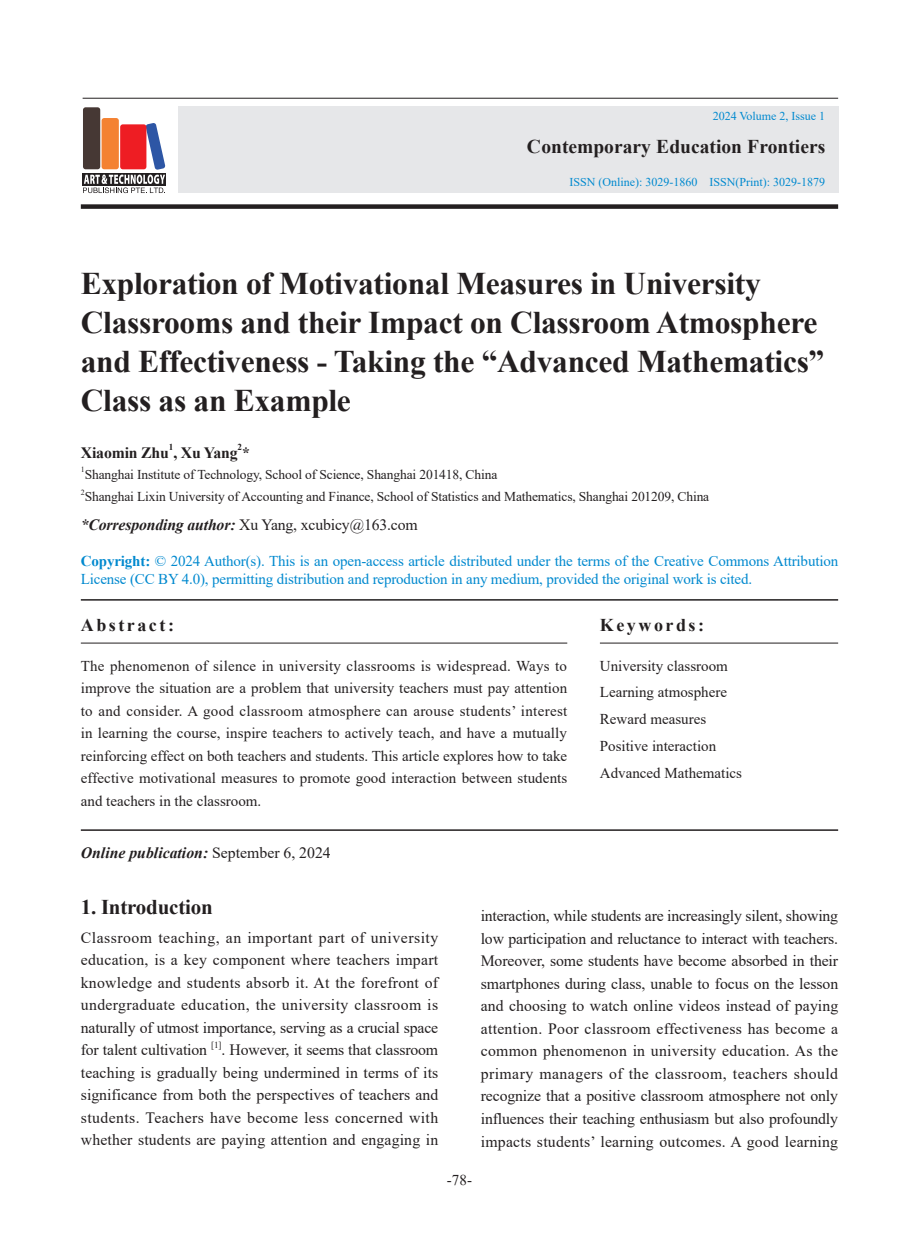
<style>
.page{position:relative;width:919px;height:1238px;background:#fff}
.page>*{position:absolute;margin:0;border:0;box-sizing:border-box;transform-origin:0 0}
.一级标题{font:700 31.5px/39px "Times New Roman";letter-spacing:-.01em;color:#231f20}
.正文{font:700 21px "Times New Roman";letter-spacing:-.01em;color:#231f20}
.t1{font:700 19.5px "Times New Roman";color:#231f20}
.摘要_abstract{font:700 18px "Times New Roman";letter-spacing:.14em;color:#231f20}
.正文-2{font:15.75px/22.5px "Times New Roman";letter-spacing:.01em;color:#231f20;text-align:justify}
.通信地址{font:15.75px "Times New Roman";letter-spacing:-.01em;color:#231f20}
.正文-3{font:italic 700 15.75px "Times New Roman";color:#231f20}
.作者{font:700 15.75px "Times New Roman";letter-spacing:-.01em;color:#231f20}
.摘要正文{font:15px/22.5px "Times New Roman";color:#231f20;text-align:justify}
.版权说明{font:15px/18px "Times New Roman";letter-spacing:-.01em;color:#0089cf}
.作者籍贯等{font:13.5px "Times New Roman";letter-spacing:-.01em;color:#231f20}
.t2{font:12px "Times New Roman";color:#0089cf}
.正文-4{font:9.15px "Times New Roman";color:#231f20}
.作者-2{font:700 9.15px "Times New Roman";color:#231f20}
.作者籍贯等-2{font:7.8px "Times New Roman";color:#231f20}
.s1{font-weight:700;font-style:italic}
.s2{font-weight:700}
.s3{font-weight:400;font-style:normal}
</style>
<div class="page">
<div style="left:178px;top:106px;width:660px;height:87px;background:#e6e7e9"></div>
<div style="left:81px;top:204px;width:757px;height:5px;background:#231f20"></div>
<hr style="left:83px;top:98px;width:755px;height:1px;background:#231f20">
<div style="left:83px;top:107px;width:17px;height:62px;background:#463834;border-radius:3px"></div>
<div style="left:102px;top:118px;width:17px;height:51px;background:#f48232;border-radius:3px"></div>
<div style="left:83px;top:173px;width:83px;height:12px;background:#231f20"></div>
<svg style="left:83px;top:123px;width:82px;height:70px"></svg>
<hr style="left:81px;top:599px;width:757px;height:1px;background:#231f20">
<hr style="left:81px;top:829px;width:757px;height:1px;background:#231f20">
<hr style="left:81px;top:642px;width:486px;height:1px;background:#231f20">
<hr style="left:600px;top:642px;width:238px;height:1px;background:#231f20">
<p class="t2" style="left:712px;top:108px;width:114px">2024 Volume 2, Issue 1</p>
<p class="t1" style="left:527px;top:133px;width:300px">Contemporary Education Frontiers</p>
<p class="t2" style="left:569px;top:173px;width:257px">ISSN (Online): 3029-1860 ISSN(Print): 3029-1879</p>
<p class="一级标题" style="left:81px;top:262px;width:745px">Exploration of Motivational Measures in University Classrooms and their Impact on Classroom Atmosphere and Effectiveness - Taking the “Advanced Mathematics” Class as an Example</p>
<p class="作者" style="left:81px;top:441px;width:170px">Xiaomin Zhu , Xu Yang *</p>
<p class="作者-2" style="left:169px;top:441px;width:6px">1</p>
<p class="作者-2" style="left:237px;top:441px;width:6px">2</p>
<p class="作者籍贯等-2" style="left:81px;top:464px;width:5px">1</p>
<p class="作者籍贯等" style="left:85px;top:464px;width:414px">Shanghai Institute of Technology, School of Science, Shanghai 201418, China</p>
<p class="作者籍贯等-2" style="left:81px;top:486px;width:5px">2</p>
<p class="作者籍贯等" style="left:85px;top:487px;width:626px">Shanghai Lixin University of Accounting and Finance, School of Statistics and Mathematics, Shanghai 201209, China</p>
<p class="通信地址" style="left:81px;top:513px;width:338px"><span class="s1">*Corresponding author:</span> Xu Yang, xcubicy@163.com</p>
<p class="版权说明" style="left:81px;top:551px;width:758px"><span class="s2">Copyright:</span> © 2024 Author(s). This is an open-access article distributed under the terms of the Creative Commons Attribution<br>License (CC BY 4.0), permitting distribution and reproduction in any medium, provided the original work is cited.</p>
<p class="摘要_abstract" style="left:81px;top:612px;width:95px">Abstract:</p>
<p class="摘要正文" style="left:81px;top:654px;width:488px">The phenomenon of silence in university classrooms is widespread. Ways to improve the situation are a problem that university teachers must pay attention to and consider. A good classroom atmosphere can arouse students’ interest in learning the course, inspire teachers to actively teach, and have a mutually reinforcing effect on both teachers and students. This article explores how to take effective motivational measures to promote good interaction between students and teachers in the classroom.</p>
<p class="摘要_abstract" style="left:600px;top:612px;width:106px">Keywords:</p>
<p class="摘要正文" style="left:600px;top:654px;width:129px">University classroom</p>
<p class="摘要正文" style="left:600px;top:680px;width:129px">Learning atmosphere</p>
<p class="摘要正文" style="left:600px;top:707px;width:108px">Reward measures</p>
<p class="摘要正文" style="left:600px;top:734px;width:118px">Positive interaction</p>
<p class="摘要正文" style="left:600px;top:761px;width:144px">Advanced Mathematics</p>
<p class="正文-3" style="left:81px;top:841px;width:251px">Online publication: <span class="s3">September 6, 2024</span></p>
<p class="正文" style="left:81px;top:891px;width:133px">1. Introduction</p>
<p class="正文-2" style="left:81px;top:925px;width:359px">Classroom teaching, an important part of university education, is a key component where teachers impart knowledge and students absorb it. At the forefront of undergraduate education, the university classroom is naturally of utmost importance, serving as a crucial space for talent cultivation</p>
<p class="正文-4" style="left:211px;top:1038px;width:12px">[1]</p>
<p class="正文-2" style="left:81px;top:1038px;width:359px;text-indent:141px">. However, it seems that classroom teaching is gradually being undermined in terms of its significance from both the perspectives of teachers and students. Teachers have become less concerned with whether students are paying attention and engaging in</p>
<p class="正文-2" style="left:480px;top:904px;width:359px">interaction, while students are increasingly silent, showing low participation and reluctance to interact with teachers.<br>Moreover, some students have become absorbed in their smartphones during class, unable to focus on the lesson and choosing to watch online videos instead of paying attention. Poor classroom effectiveness has become a common phenomenon in university education. As the primary managers of the classroom, teachers should recognize that a positive classroom atmosphere not only influences their teaching enthusiasm but also profoundly impacts students’ learning outcomes. A good learning</p>
<p class="摘要正文" style="left:447px;top:1167px;width:26px">-78-</p>
</div>
